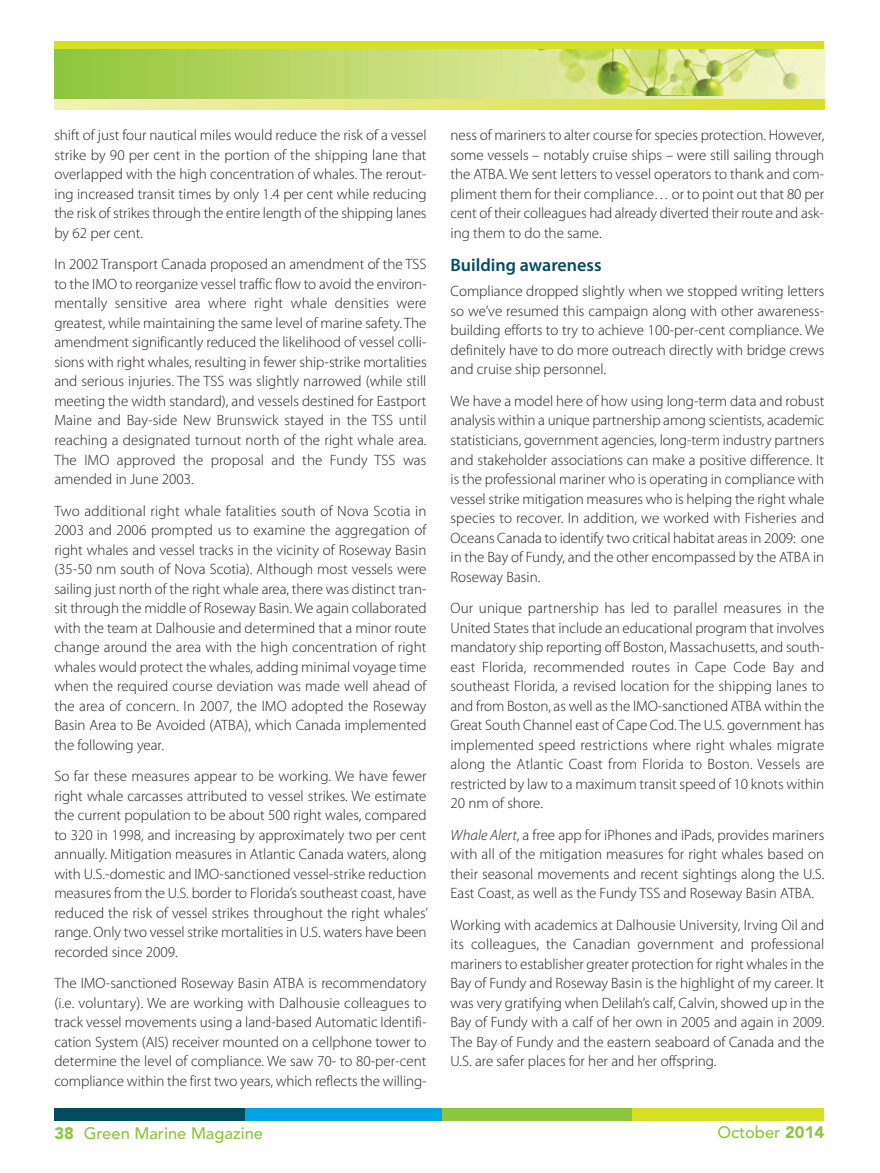
<style>
.page{position:relative;width:880px;height:1173px;background:#fff}
.page>*{position:absolute;margin:0;border:0;box-sizing:border-box;transform-origin:0 0}
.t1{font:600 18px "Myriad Pro";color:#004b60}
.t2{font:500 16.5px "Avenir LT Std";color:#8cc63f}
.t3{font:300 15px/19.5px "Myriad Pro";color:#231f20;text-align:justify}
.s1{font-style:italic}
.s2{font-weight:900}
</style>
<div class="page">
<div style="left:54px;top:1108px;width:192px;height:12px;background:#004b60"></div>
<div style="left:245px;top:1108px;width:198px;height:12px;background:#00a4e4"></div>
<div style="left:442px;top:1108px;width:192px;height:12px;background:#8cc63f"></div>
<div style="left:632px;top:1108px;width:192px;height:12px;background:#d7df23"></div>
<img style="left:54px;top:49px;width:770px;height:51px">
<img style="left:503px;top:49px;width:321px;height:47px">
<div style="left:54px;top:41px;width:770px;height:8px;background:#d7df23"></div>
<svg style="left:54px;top:100px;width:770px;height:10px;background:#e2e772"></svg>
<p class="t3" style="left:54px;top:127px;width:374px">shift of just four nautical miles would reduce the risk of a vessel strike by 90 per cent in the portion of the shipping lane that overlapped with the high concentration of whales. The rerout&shy;ing increased transit times by only 1.4 per cent while reducing the risk of strikes through the entire length of the shipping lanes by 62 per cent.</p>
<p class="t3" style="left:54px;top:256px;width:374px">In 2002 Transport Canada proposed an amendment of the TSS to the IMO to reorganize vessel traffic flow to avoid the environ&shy;mentally sensitive area where right whale densities were greatest, while maintaining the same level of marine safety. The amendment significantly reduced the likelihood of vessel colli&shy;sions with right whales, resulting in fewer ship-strike mortalities and serious injuries. The TSS was slightly narrowed (while still meeting the width standard), and vessels destined for Eastport Maine and Bay-side New Brunswick stayed in the TSS until reaching a designated turnout north of the right whale area.<br>The IMO approved the proposal and the Fundy TSS was amended in June 2003.</p>
<p class="t3" style="left:54px;top:502px;width:374px">Two additional right whale fatalities south of Nova Scotia in 2003 and 2006 prompted us to examine the aggregation of right whales and vessel tracks in the vicinity of Roseway Basin (35-50 nm south of Nova Scotia). Although most vessels were sailing just north of the right whale area, there was distinct tran&shy;sit through the middle of Roseway Basin. We again collaborated with the team at Dalhousie and determined that a minor route change around the area with the high concentration of right whales would protect the whales, adding minimal voyage time when the required course deviation was made well ahead of the area of concern. In 2007, the IMO adopted the Roseway Basin Area to Be Avoided (ATBA), which Canada implemented the following year.</p>
<p class="t3" style="left:54px;top:767px;width:375px">So far these measures appear to be working. We have fewer right whale carcasses attributed to vessel strikes. We estimate the current population to be about 500 right wales, compared to 320 in 1998, and increasing by approximately two per cent annually. Mitigation measures in Atlantic Canada waters, along with U.S.-domestic and IMO-sanctioned vessel-strike reduction measures from the U.S. border to Florida’s southeast coast, have reduced the risk of vessel strikes throughout the right whales’ range. Only two vessel strike mortalities in U.S. waters have been recorded since 2009.</p>
<p class="t3" style="left:54px;top:974px;width:374px">The IMO-sanctioned Roseway Basin ATBA is recommendatory (i.e. voluntary). We are working with Dalhousie colleagues to track vessel movements using a land-based Automatic Identifi&shy;cation System (AIS) receiver mounted on a cellphone tower to determine the level of compliance. We saw 70- to 80-per-cent compliance within the first two years, which reflects the willing-</p>
<p class="t3" style="left:450px;top:127px;width:375px">ness of mariners to alter course for species protection. However, some vessels – notably cruise ships – were still sailing through the ATBA. We sent letters to vessel operators to thank and com&shy;pliment them for their compliance… or to point out that 80 per cent of their colleagues had already diverted their route and ask&shy;ing them to do the same.</p>
<p class="t1" style="left:450px;top:258px;width:152px">Building awareness</p>
<p class="t3" style="left:450px;top:283px;width:375px">Compliance dropped slightly when we stopped writing letters so we’ve resumed this campaign along with other awareness&shy;building efforts to try to achieve 100-per-cent compliance. We definitely have to do more outreach directly with bridge crews and cruise ship personnel.</p>
<p class="t3" style="left:450px;top:392px;width:375px">We have a model here of how using long-term data and robust analysis within a unique partnership among scientists, academic statisticians, government agencies, long-term industry partners and stakeholder associations can make a positive difference. It is the professional mariner who is operating in compliance with vessel strike mitigation measures who is helping the right whale species to recover. In addition, we worked with Fisheries and Oceans Canada to identify two critical habitat areas in 2009: one in the Bay of Fundy, and the other encompassed by the ATBA in Roseway Basin.</p>
<p class="t3" style="left:450px;top:599px;width:375px">Our unique partnership has led to parallel measures in the United States that include an educational program that involves mandatory ship reporting off Boston, Massachusetts, and south&shy;east Florida, recommended routes in Cape Code Bay and southeast Florida, a revised location for the shipping lanes to and from Boston, as well as the IMO-sanctioned ATBA within the Great South Channel east of Cape Cod. The U.S. government has implemented speed restrictions where right whales migrate along the Atlantic Coast from Florida to Boston. Vessels are restricted by law to a maximum transit speed of 10 knots within 20 nm of shore.</p>
<p class="t3" style="left:450px;top:826px;width:375px"><span class="s1">Whale Alert</span>, a free app for iPhones and iPads, provides mariners with all of the mitigation measures for right whales based on their seasonal movements and recent sightings along the U.S.<br>East Coast, as well as the Fundy TSS and Roseway Basin ATBA.</p>
<p class="t3" style="left:450px;top:916px;width:375px">Working with academics at Dalhousie University, Irving Oil and its colleagues, the Canadian government and professional mariners to establisher greater protection for right whales in the Bay of Fundy and Roseway Basin is the highlight of my career. It was very gratifying when Delilah’s calf, Calvin, showed up in the Bay of Fundy with a calf of her own in 2005 and again in 2009.<br>The Bay of Fundy and the eastern seaboard of Canada and the U.S. are safer places for her and her offspring.</p>
<p class="t2" style="left:54px;top:1127px;width:210px"><span class="s2">38</span> Green Marine Magazine</p>
<p class="t2" style="left:717px;top:1125px;width:108px">October <span class="s2">2014</span></p>
</div>
